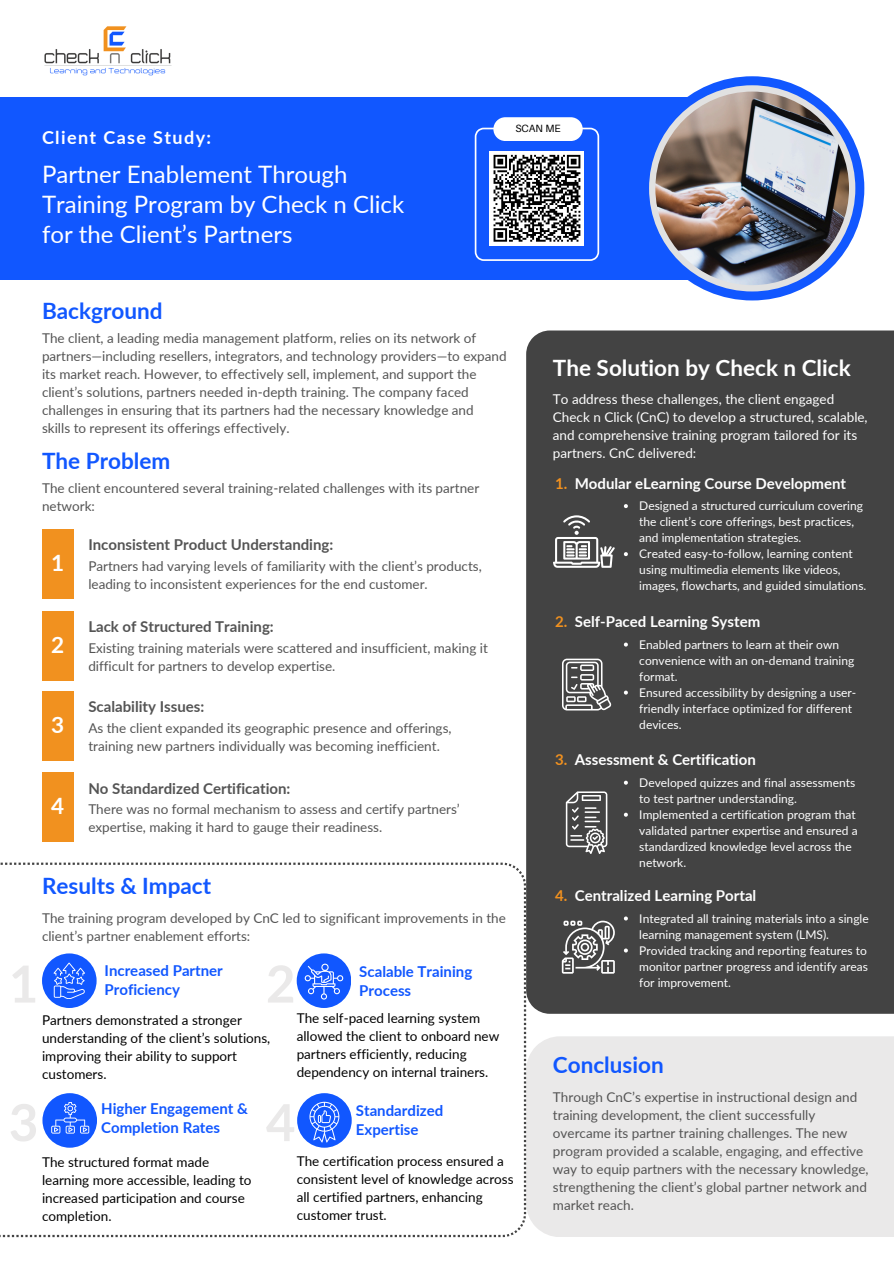
<style>
.page{position:relative;width:894px;height:1264px;background:#fff}
.page>*{position:absolute;margin:0;border:0;box-sizing:border-box;transform-origin:0 0}
.t1{font:700 51px "Lato";color:#eae9e9}
.t2{font:24px/30.3px "Lato";color:#fff}
.t3{font:700 22.5px "Lato";color:#1157ff}
.t4{font:700 22.5px "Lato";color:#fff}
.t5{font:700 18px "Lato";letter-spacing:.075em;color:#fff}
.t6{font:700 15px "Lato";color:#fff}
.t7{font:700 15px "Lato";color:#545454}
.t8{font:700 15px/19.2px "Lato";color:#1157ff}
.t9{font:13.5px/18px "Lato";color:#545454}
.t10{font:13.5px/18px "Lato";color:#000}
.t11{font:13.5px/18px "Lato";color:#fff}
.t12{font:12px/16px "Lato";color:#fff}
.t13{font:10.5px "Aileron";color:#000}
.s1{color:#f1911f}
</style>
<div class="page">
<div style="left:0;top:97px;width:717px;height:182px;background:#1157ff"></div>
<div style="left:640px;top:76px;width:224px;height:224px;background:#1157ff;border-radius:50%"></div>
<div style="left:649px;top:85px;width:206px;height:206px;background:#e1e1e1;border-radius:50%"></div>
<img style="left:655px;top:92px;width:193px;height:193px;border-radius:50%">
<div style="left:526px;top:330px;width:367px;height:683px;background:#434343"></div>
<div style="left:526px;top:1036px;width:367px;height:201px;background:#eae9e9"></div>
<img style="left:44px;top:26px;width:128px;height:50px">
<div style="left:42px;top:529px;width:31px;height:69px;background:#f1911f"></div>
<div style="left:42px;top:611px;width:31px;height:69px;background:#f1911f"></div>
<div style="left:42px;top:691px;width:31px;height:70px;background:#f1911f"></div>
<div style="left:42px;top:772px;width:31px;height:69px;background:#f1911f"></div>
<svg style="left:552px;top:515px;width:62px;height:53px"></svg>
<svg style="left:562px;top:658px;width:49px;height:52px"></svg>
<svg style="left:565px;top:791px;width:42px;height:63px"></svg>
<svg style="left:561px;top:920px;width:53px;height:53px"></svg>
<svg style="left:0;top:862px;width:526px;height:375px"></svg>
<div style="left:42px;top:953px;width:55px;height:55px;background:#1157ff;border-radius:50%"></div>
<svg style="left:54px;top:962px;width:31px;height:36px"></svg>
<div style="left:296px;top:953px;width:55px;height:55px;background:#1157ff;border-radius:50%"></div>
<svg style="left:304px;top:963px;width:39px;height:36px"></svg>
<div style="left:297px;top:1093px;width:54px;height:54px;background:#1157ff;border-radius:50%"></div>
<svg style="left:309px;top:1101px;width:30px;height:41px"></svg>
<div style="left:42px;top:1093px;width:55px;height:54px;background:#1157ff;border-radius:50%"></div>
<svg style="left:51px;top:1102px;width:38px;height:31px"></svg>
<svg style="left:623px;top:504px;width:4px;height:4px"></svg>
<svg style="left:623px;top:552px;width:4px;height:4px"></svg>
<svg style="left:623px;top:642px;width:4px;height:4px"></svg>
<svg style="left:623px;top:690px;width:4px;height:4px"></svg>
<svg style="left:623px;top:780px;width:4px;height:4px"></svg>
<svg style="left:623px;top:812px;width:4px;height:4px"></svg>
<svg style="left:623px;top:916px;width:4px;height:4px"></svg>
<svg style="left:623px;top:948px;width:4px;height:4px"></svg>
<div style="left:493px;top:117px;width:89px;height:24px;background:#fff;border-radius:12px"></div>
<svg style="left:474px;top:128px;width:125px;height:132px"></svg>
<p class="t5" style="left:42px;top:126px;width:171px">Client Case Study:</p>
<p class="t2" style="left:42px;top:158px;width:363px">Partner Enablement Through<br>Training Program by Check n Click for the Client’s Partners</p>
<p class="t13" style="left:515px;top:122px;width:47px">SCAN ME</p>
<p class="t3" style="left:42px;top:297px;width:122px">Background</p>
<h4 class="t9" style="left:42px;top:328px;width:466px">The client, a leading media management platform, relies on its network of partners—including resellers, integrators, and technology providers—to expand its market reach. However, to effectively sell, implement, and support the client’s solutions, partners needed in-depth training. The company faced challenges in ensuring that its partners had the necessary knowledge and<br>skills to represent its offerings effectively.</h4>
<h4 class="t3" style="left:42px;top:447px;width:130px">The Problem</h4>
<h5 class="t9" style="left:42px;top:479px;width:438px">The client encountered several training-related challenges with its partner network:</h5>
<p class="t4" style="left:51px;top:548px;width:15px">1</p>
<h3 class="t4" style="left:51px;top:630px;width:15px">2</h3>
<h2 class="t4" style="left:51px;top:711px;width:15px">3</h2>
<p class="t4" style="left:51px;top:791px;width:15px">4</p>
<p class="t7" style="left:88px;top:535px;width:246px">Inconsistent Product Understanding:</p>
<h1 class="t9" style="left:88px;top:556px;width:395px">Partners had varying levels of familiarity with the client’s products, leading to inconsistent experiences for the end customer.</h1>
<p class="t7" style="left:88px;top:616px;width:187px">Lack of Structured Training:</p>
<h5 class="t9" style="left:88px;top:638px;width:401px">Existing training materials were scattered and insufficient, making it difficult for partners to develop expertise.</h5>
<h4 class="t7" style="left:88px;top:697px;width:117px">Scalability Issues:</h4>
<h4 class="t9" style="left:88px;top:719px;width:364px">As the client expanded its geographic presence and offerings, training new partners individually was becoming inefficient.</h4>
<p class="t7" style="left:88px;top:778px;width:203px">No Standardized Certification:</p>
<p class="t9" style="left:88px;top:799px;width:373px">There was no formal mechanism to assess and certify partners’ expertise, making it hard to gauge their readiness.</p>
<p class="t3" style="left:42px;top:871px;width:171px">Results &amp; Impact</p>
<h4 class="t9" style="left:42px;top:908px;width:465px">The training program developed by CnC led to significant improvements in the client’s partner enablement efforts:</h4>
<h5 class="t1" style="left:9px;top:952px;width:31px">1</h5>
<h1 class="t8" style="left:104px;top:960px;width:120px">Increased Partner<br>Proficiency</h1>
<h4 class="t1" style="left:266px;top:952px;width:31px">2</h4>
<h1 class="t8" style="left:359px;top:961px;width:114px">Scalable Training<br>Process</h1>
<p class="t10" style="left:42px;top:1010px;width:230px">Partners demonstrated a stronger understanding of the client’s solutions, improving their ability to support customers.</p>
<h5 class="t10" style="left:296px;top:1009px;width:204px">The self-paced learning system allowed the client to onboard new partners efficiently, reducing dependency on internal trainers.</h5>
<p class="t4" style="left:552px;top:353px;width:299px">The Solution by Check n Click</p>
<p class="t11" style="left:552px;top:389px;width:316px">To address these challenges, the client engaged Check n Click (CnC) to develop a structured, scalable, and comprehensive training program tailored for its partners. CnC delivered:</p>
<h4 class="t6" style="left:555px;top:474px;width:292px"><span class="s1">1.</span> Modular eLearning Course Development</h4>
<h4 class="t12" style="left:639px;top:497px;width:225px">Designed a structured curriculum covering the client’s core offerings, best practices, and implementation strategies.</h4>
<h5 class="t12" style="left:639px;top:545px;width:228px">Created easy-to-follow, learning content using multimedia elements like videos, images, flowcharts, and guided simulations.</h5>
<h4 class="t6" style="left:555px;top:612px;width:206px"><span class="s1">2.</span> Self-Paced Learning System</h4>
<h1 class="t12" style="left:639px;top:636px;width:216px">Enabled partners to learn at their own convenience with an on-demand training format.</h1>
<h5 class="t12" style="left:639px;top:684px;width:218px">Ensured accessibility by designing a user&shy;friendly interface optimized for different devices.</h5>
<h5 class="t6" style="left:555px;top:750px;width:202px"><span class="s1">3.</span> Assessment &amp; Certification</h5>
<p class="t12" style="left:639px;top:774px;width:217px">Developed quizzes and final assessments to test partner understanding.</p>
<p class="t12" style="left:639px;top:806px;width:220px">Implemented a certification program that validated partner expertise and ensured a standardized knowledge level across the network.</p>
<h5 class="t6" style="left:555px;top:886px;width:202px"><span class="s1">4.</span> Centralized Learning Portal</h5>
<p class="t12" style="left:639px;top:909px;width:231px">Integrated all training materials into a single learning management system (LMS).</p>
<p class="t12" style="left:639px;top:941px;width:230px;text-align:justify">Provided tracking and reporting features to monitor partner progress and identify areas for improvement.</p>
<p class="t3" style="left:552px;top:1050px;width:112px">Conclusion</p>
<p class="t1" style="left:9px;top:1090px;width:31px">3</p>
<h5 class="t8" style="left:101px;top:1098px;width:148px">Higher Engagement &amp;<br>Completion Rates</h5>
<h5 class="t1" style="left:266px;top:1090px;width:31px">4</h5>
<p class="t8" style="left:356px;top:1100px;width:89px">Standardized<br>Expertise</p>
<h4 class="t10" style="left:42px;top:1152px;width:211px">The structured format made learning more accessible, leading to increased participation and course completion.</h4>
<h5 class="t10" style="left:296px;top:1152px;width:218px">The certification process ensured a consistent level of knowledge across all certified partners, enhancing customer trust.</h5>
<h5 class="t9" style="left:552px;top:1087px;width:317px">Through CnC’s expertise in instructional design and training development, the client successfully overcame its partner training challenges. The new program provided a scalable, engaging, and effective way to equip partners with the necessary knowledge, strengthening the client’s global partner network and market reach.</h5>
</div>
